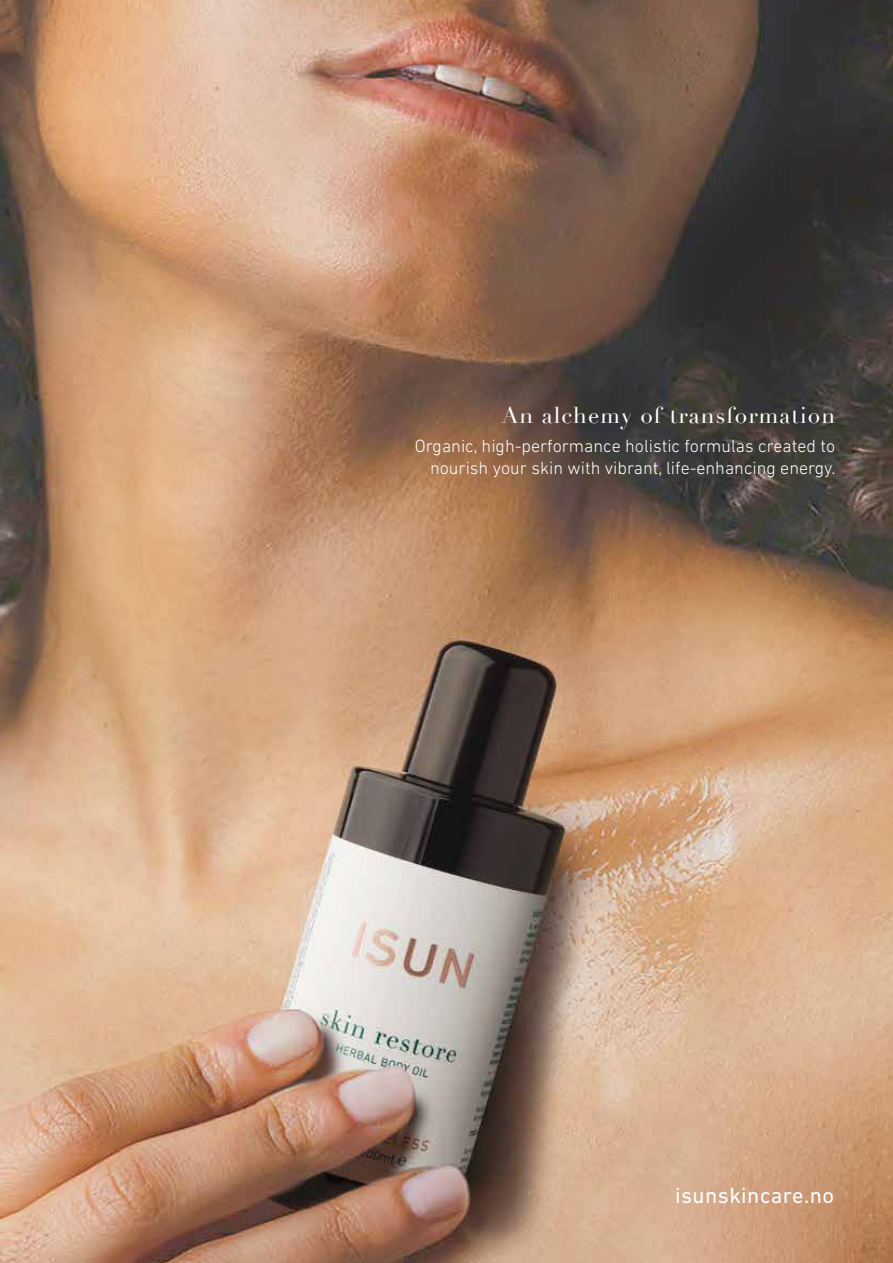
<style>
.page{position:relative;width:893px;height:1263px;background:#fff}
.page>*{position:absolute;margin:0;border:0;box-sizing:border-box;transform-origin:0 0}
.t1{font:22.5px "Didot";letter-spacing:.05em;color:#fff}
.t2{font:22.5px "DIN Next LT Pro";letter-spacing:.02em;color:#fff}
.t3{font:300 18px/22.5px "DIN Next LT Pro";color:#fff;text-align:right}
</style>
<div class="page">
<img style="left:0;top:0;width:893px;height:1263px">
<p class="t1" style="left:502px;top:402px;width:335px">An alchemy of transformation</p>
<p class="t3" style="left:415px;top:434px;width:422px">Organic, high-performance holistic formulas created to nourish your skin with vibrant, life-enhancing energy.</p>
<p class="t2" style="left:675px;top:1182px;width:161px">isunskincare.no</p>
</div>
